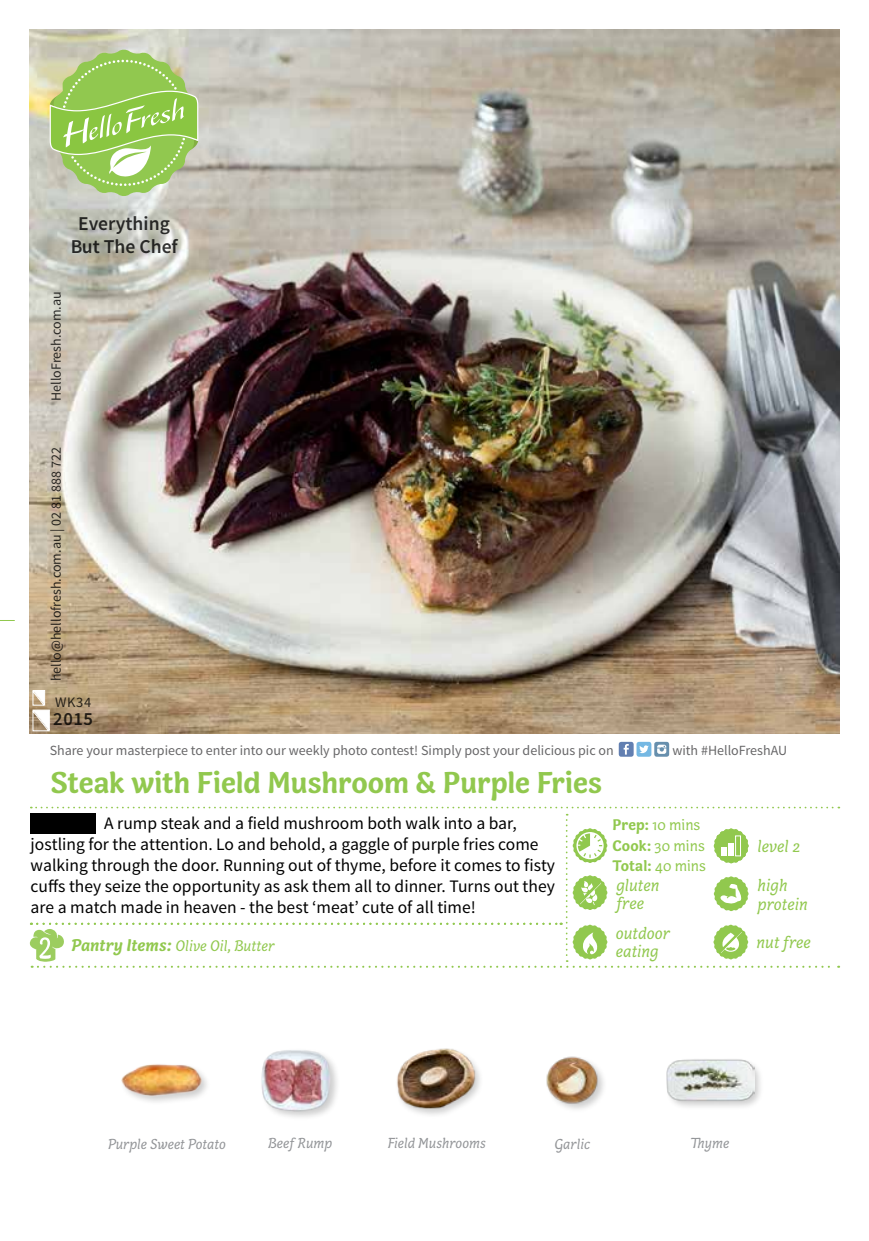
<style>
.page{position:relative;width:869px;height:1241px;background:#fff}
.page>*{position:absolute;margin:0;border:0;box-sizing:border-box;transform-origin:0 0}
.t1{font:700 30.97px "Capucine Basic";letter-spacing:-.005em;color:#91c84e}
.t2{font:600 19.6px/23.4px "Source Sans Pro";color:#000;text-align:center}
.t3{font:600 18.55px "Source Sans Pro";color:#000}
.t4{font:17.5px/21px "Source Sans Pro";color:#000}
.t5{font:italic 17.5px/18.6px "Capucine Basic";color:#91c84e}
.t6{font:15.75px/20.5px "Capucine Basic";color:#91c84e}
.t7{font:italic 15.75px "Capucine Basic";color:#91c84e}
.t8{font:italic 14.88px "Capucine Basic";color:#939598}
.t9{font:14.53px "Source Sans Pro";color:#000}
.t10{font:14px "Source Sans Pro";color:#414042}
.t11{font:14px "Source Sans Pro";color:#000}
.s1{font-weight:700;font-size:17.5px}
.s2{font-weight:700}
</style>
<div class="page">
<svg style="left:0;top:620px;width:14px;height:1px"></svg>
<svg style="left:618px;top:741px;width:15px;height:15px"></svg>
<svg style="left:623px;top:743px;width:5px;height:11px"></svg>
<svg style="left:654px;top:741px;width:14px;height:15px"></svg>
<svg style="left:656px;top:744px;width:10px;height:9px"></svg>
<div style="left:636px;top:741px;width:15px;height:15px;background:#75b8e3;border-radius:2px"></div>
<svg style="left:639px;top:745px;width:9px;height:8px"></svg>
<img style="left:30px;top:30px;width:808px;height:703px">
<svg style="left:32px;top:689px;width:18px;height:43px"></svg>
<img style="left:261px;top:1050px;width:76px;height:67px">
<img style="left:121px;top:1064px;width:85px;height:38px">
<img style="left:397px;top:1048px;width:83px;height:67px">
<img style="left:546px;top:1056px;width:58px;height:53px">
<div style="left:664px;top:1057px;width:100px;height:53px;background:#000;opacity:.2"></div>
<img style="left:665px;top:1057px;width:88px;height:53px">
<svg style="left:29px;top:806px;width:810px;height:161px"></svg>
<svg style="left:50px;top:50px;width:148px;height:146px;background:#a9ce77"></svg>
<p class="t2" style="left:70px;top:212px;width:109px">Everything<br>But The Chef</p>
<p class="t11" style="left:47px;top:401px;width:111px;rotate:-90deg">HelloFresh.com.au</p>
<p class="t11" style="left:47px;top:681px;width:235px;rotate:-90deg">hello@hellofresh.com.au | 02 81 888 722</p>
<p class="t9" style="left:55px;top:693px;width:38px">WK34</p>
<p class="t3" style="left:53px;top:706px;width:41px">2015</p>
<p class="t10" style="left:50px;top:742px;width:565px">Share your masterpiece to enter into our weekly photo contest! Simply post your delicious pic on</p>
<p class="t10" style="left:672px;top:742px;width:116px">with #HelloFreshAU</p>
<h1 class="t1" style="left:51px;top:759px;width:552px">Steak with Field Mushroom &amp; Purple Fries</h1>
<p class="t4" style="left:31px;top:812px;width:525px;text-indent:74px">A rump steak and a field mushroom both walk into a bar, jostling for the attention. Lo and behold, a gaggle of purple fries come walking through the door. Running out of thyme, before it comes to fisty cuffs they seize the opportunity as ask them all to dinner. Turns out they are a match made in heaven - the best ‘meat’ cute of all time!</p>
<p class="t7" style="left:71px;top:934px;width:205px"><span class="s1">Pantry Items:</span> Olive Oil, Butter</p>
<p class="t6" style="left:612px;top:813px;width:95px"><span class="s2">Prep:</span> 10 mins<br><span class="s2">Cook:</span> 30 mins<br><span class="s2">Total:</span> 40 mins</p>
<p class="t5" style="left:616px;top:876px;width:45px">gluten free</p>
<p class="t5" style="left:757px;top:837px;width:44px">level 2</p>
<p class="t5" style="left:757px;top:876px;width:52px">high protein</p>
<p class="t5" style="left:615px;top:924px;width:55px">outdoor eating</p>
<p class="t5" style="left:756px;top:933px;width:56px">nut free</p>
<p class="t8" style="left:108px;top:1132px;width:119px">Purple Sweet Potato</p>
<p class="t8" style="left:268px;top:1131px;width:65px">Beef Rump</p>
<p class="t8" style="left:387px;top:1131px;width:100px">Field Mushrooms</p>
<p class="t8" style="left:554px;top:1132px;width:37px">Garlic</p>
<p class="t8" style="left:690px;top:1131px;width:40px">Thyme</p>
</div>
